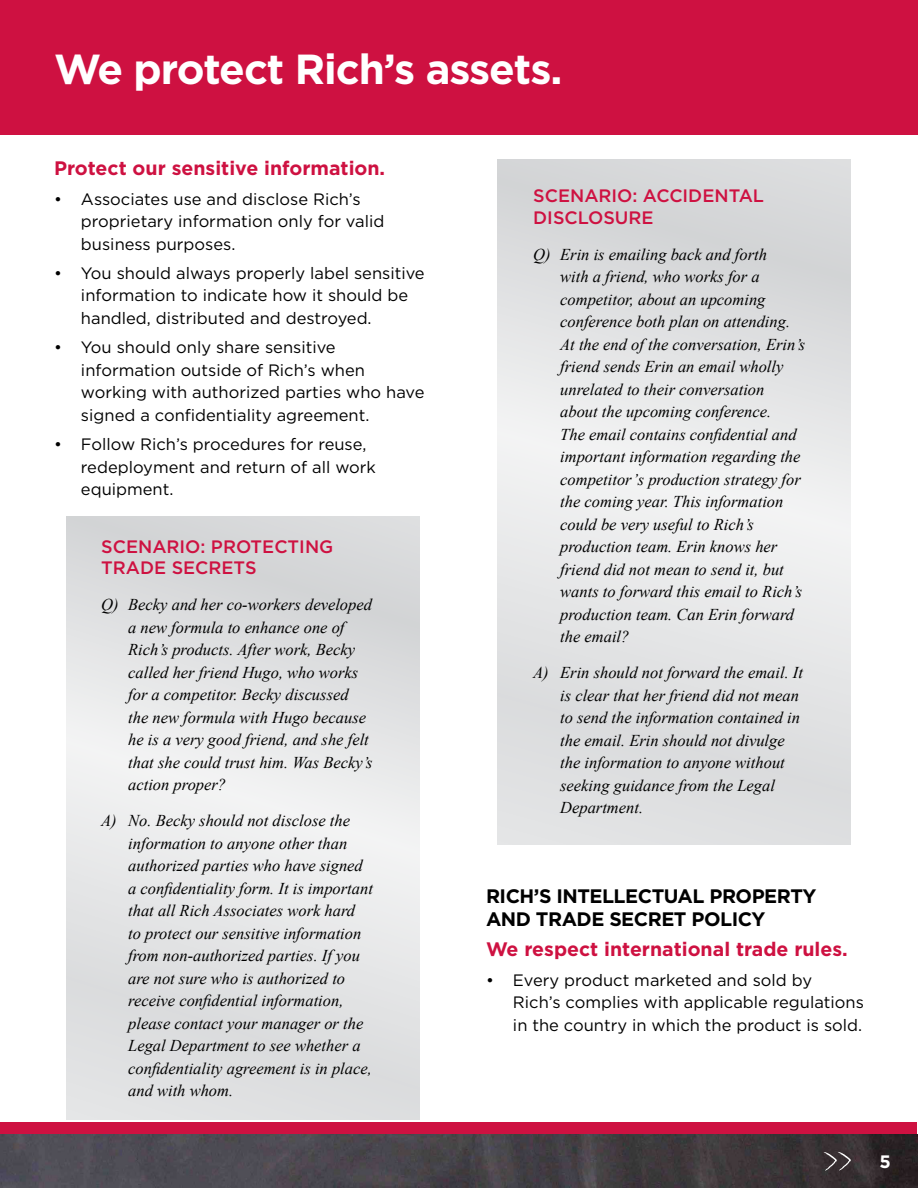
<style>
.page{position:relative;width:918px;height:1188px;background:#fff}
.page>*{position:absolute;margin:0;border:0;box-sizing:border-box;transform-origin:0 0}
.t1{font:700 42px "Gotham";letter-spacing:-.025em;color:#fff}
.t2{font:700 19.5px "Gotham";color:#ce1141}
.t3{font:700 19.5px "Gotham";letter-spacing:-.025em;color:#000}
.t4{font:500 18px/21.6px "Gotham";color:#ce1141}
.t5{font:700 18px "Gotham";color:#fff}
.t6{font:italic 16.5px/22.5px "Times New Roman";color:#000}
.t7{font:16.5px/22.5px "Gotham";color:#000}
</style>
<div class="page">
<div style="left:1px;top:1122px;width:916px;height:66px;background:#ce1141"></div>
<img style="left:0;top:1134px;width:918px;height:54px">
<svg style="left:823px;top:1152px;width:28px;height:19px"></svg>
<svg style="left:498px;top:160px;width:353px;height:685px;background:#e2e3e4"></svg>
<svg style="left:67px;top:516px;width:352px;height:604px;background:#e2e3e4"></svg>
<div style="left:0;top:0;width:918px;height:134px;background:#ce1141"></div>
<h1 class="t1" style="left:54px;top:44px;width:510px">We protect Rich’s assets.</h1>
<p class="t2" style="left:54px;top:157px;width:333px">Protect our sensitive information.</p>
<p class="t7" style="left:81px;top:187px;width:305px;text-indent:-27px">• Associates use and disclose Rich’s proprietary information only for valid business purposes.</p>
<p class="t7" style="left:81px;top:262px;width:345px;text-indent:-27px">• You should always properly label sensitive information to indicate how it should be handled, distributed and destroyed.</p>
<p class="t7" style="left:81px;top:336px;width:345px;text-indent:-27px">• You should only share sensitive information outside of Rich’s when working with authorized parties who have signed a confidentiality agreement.</p>
<p class="t7" style="left:81px;top:433px;width:296px;text-indent:-27px">• Follow Rich’s procedures for reuse, redeployment and return of all work equipment.</p>
<p class="t4" style="left:101px;top:535px;width:234px">SCENARIO: PROTECTING<br>TRADE SECRETS</p>
<p class="t6" style="left:128px;top:593px;width:246px;text-indent:-27px">Q) Becky and her co-workers developed a new formula to enhance one of<br>Rich’s products. After work, Becky called her friend Hugo, who works for a competitor. Becky discussed the new formula with Hugo because he is a very good friend, and she felt that she could trust him. Was Becky’s action proper?</p>
<p class="t6" style="left:128px;top:809px;width:246px;text-indent:-27px">A) No. Becky should not disclose the information to anyone other than authorized parties who have signed a confidentiality form. It is important that all Rich Associates work hard<br>to protect our sensitive information from non-authorized parties. If you are not sure who is authorized to receive confidential information, please contact your manager or the Legal Department to see whether a confidentiality agreement is in place, and with whom.</p>
<p class="t4" style="left:533px;top:185px;width:232px">SCENARIO: ACCIDENTAL<br>DISCLOSURE</p>
<p class="t6" style="left:560px;top:243px;width:246px;text-indent:-27px">Q) Erin is emailing back and forth<br>with a friend, who works for a competitor, about an upcoming conference both plan on attending.<br>At the end of the conversation, Erin’s friend sends Erin an email wholly unrelated to their conversation about the upcoming conference.<br>The email contains confidential and important information regarding the competitor’s production strategy for the coming year. This information could be very useful to Rich’s production team. Erin knows her friend did not mean to send it, but wants to forward this email to Rich’s production team. Can Erin forward the email?</p>
<p class="t6" style="left:560px;top:661px;width:244px;text-indent:-27px">A) Erin should not forward the email. It is clear that her friend did not mean to send the information contained in the email. Erin should not divulge the information to anyone without seeking guidance from the Legal<br>Department.</p>
<p class="t3" style="left:486px;top:884px;width:251px">Rich’s I ntellectual Prop</p>
<p class="t3" style="left:764px;top:884px;width:54px">erty</p>
<p class="t3" style="left:486px;top:907px;width:65px">and Tra</p>
<p class="t3" style="left:577px;top:907px;width:190px">de Secret Policy</p>
<p class="t2" style="left:486px;top:938px;width:363px">We respect international trade rules.</p>
<p class="t7" style="left:513px;top:968px;width:352px;text-indent:-27px">• Every product marketed and sold by<br>Rich’s complies with applicable regulations in the country in which the product is sold.</p>
<p class="t5" style="left:880px;top:1151px;width:13px">5</p>
</div>
